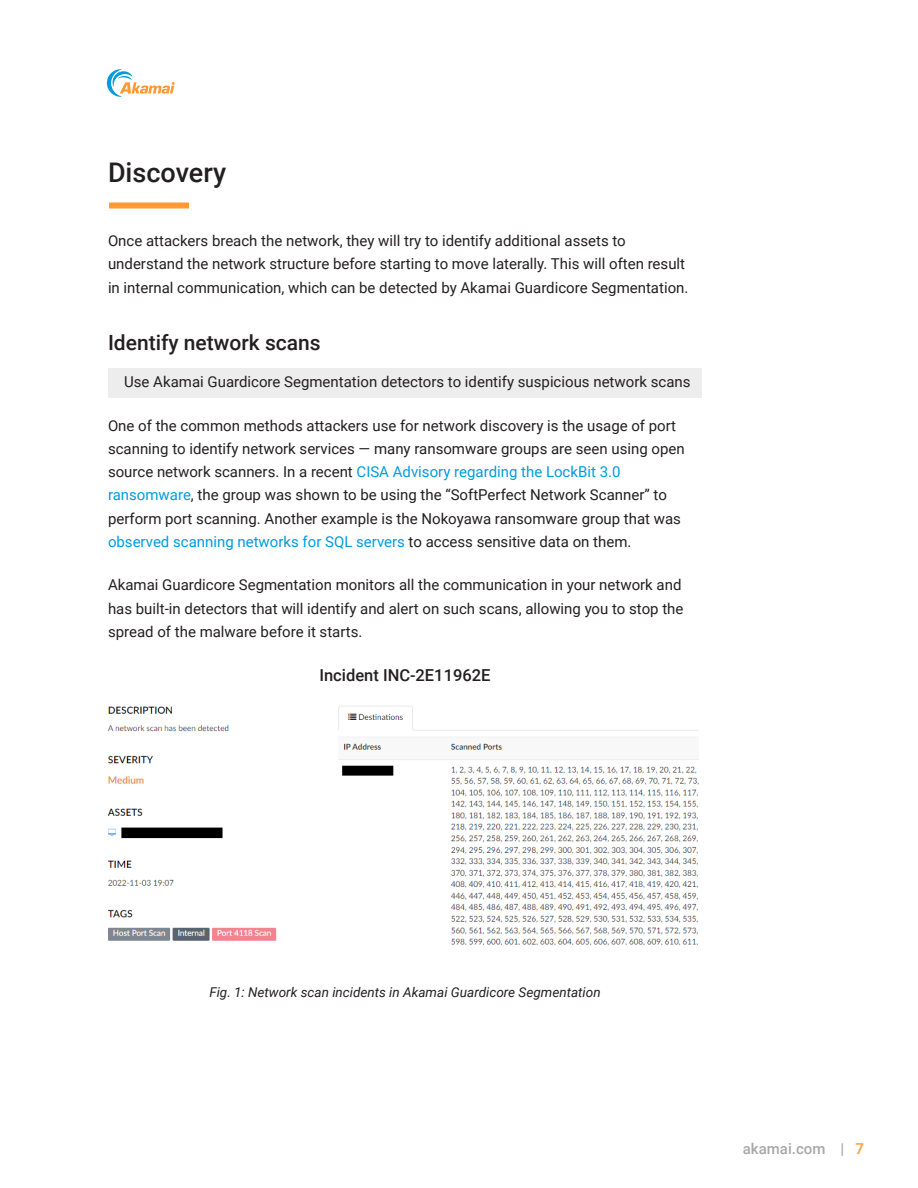
<style>
.page{position:relative;width:918px;height:1188px;background:#fff}
.page>*{position:absolute;margin:0;border:0;box-sizing:border-box;transform-origin:0 0}
.H1_-_Single_Column_Orange_Bar{font:500 27px "Roboto";color:#231f20}
.H2_-_Subheading{font:500 21px "Roboto";color:#231f20}
.Body{font:500 16.5px "Roboto";color:#231f20}
.Body-2{font:15px/23.2px "Roboto";color:#231f20}
.t1{font:500 15px "Roboto";color:#a8a8aa}
.Body-3{font:italic 13.5px "Roboto";color:#231f20}
.s1{color:#009cde}
.s2{color:#f93}
</style>
<div class="page">
<svg style="left:107px;top:69px;width:68px;height:28px"></svg>
<div style="left:108px;top:368px;width:594px;height:30px;background:#ededee"></div>
<div style="left:109px;top:202px;width:80px;height:6px;background:#f93"></div>
<img style="left:108px;top:706px;width:591px;height:239px">
<p class="H1_-_Single_Column_Orange_Bar" style="left:108px;top:154px;width:120px">Discovery</p>
<p class="Body-2" style="left:108px;top:228px;width:582px">Once attackers breach the network, they will try to identify additional assets to understand the network structure before starting to move laterally. This will often result in internal communication, which can be detected by Akamai Guardicore Segmentation.</p>
<p class="H2_-_Subheading" style="left:108px;top:328px;width:214px">Identify network scans</p>
<p class="Body-2" style="left:124px;top:369px;width:568px">Use Akamai Guardicore Segmentation detectors to identify suspicious network scans</p>
<p class="Body-2" style="left:108px;top:413px;width:578px">One of the common methods attackers use for network discovery is the usage of port scanning to identify network services — many ransomware groups are seen using open source network scanners. In a recent <span class="s1">CISA Advisory regarding the LockBit 3.0 ransomware</span>, the group was shown to be using the “SoftPerfect Network Scanner” to perform port scanning. Another example is the Nokoyawa ransomware group that was <span class="s1">observed scanning networks for SQL servers</span> to access sensitive data on them.</p>
<p class="Body-2" style="left:108px;top:573px;width:577px">Akamai Guardicore Segmentation monitors all the communication in your network and has built-in detectors that will identify and alert on such scans, allowing you to stop the spread of the malware before it starts.</p>
<p class="Body" style="left:319px;top:664px;width:173px">Incident INC-2E11962E</p>
<p class="Body-3" style="left:209px;top:982px;width:393px">Fig. 1: Network scan incidents in Akamai Guardicore Segmentation</p>
<p class="t1" style="left:743px;top:1139px;width:123px">akamai.com | <span class="s2">7</span></p>
</div>
